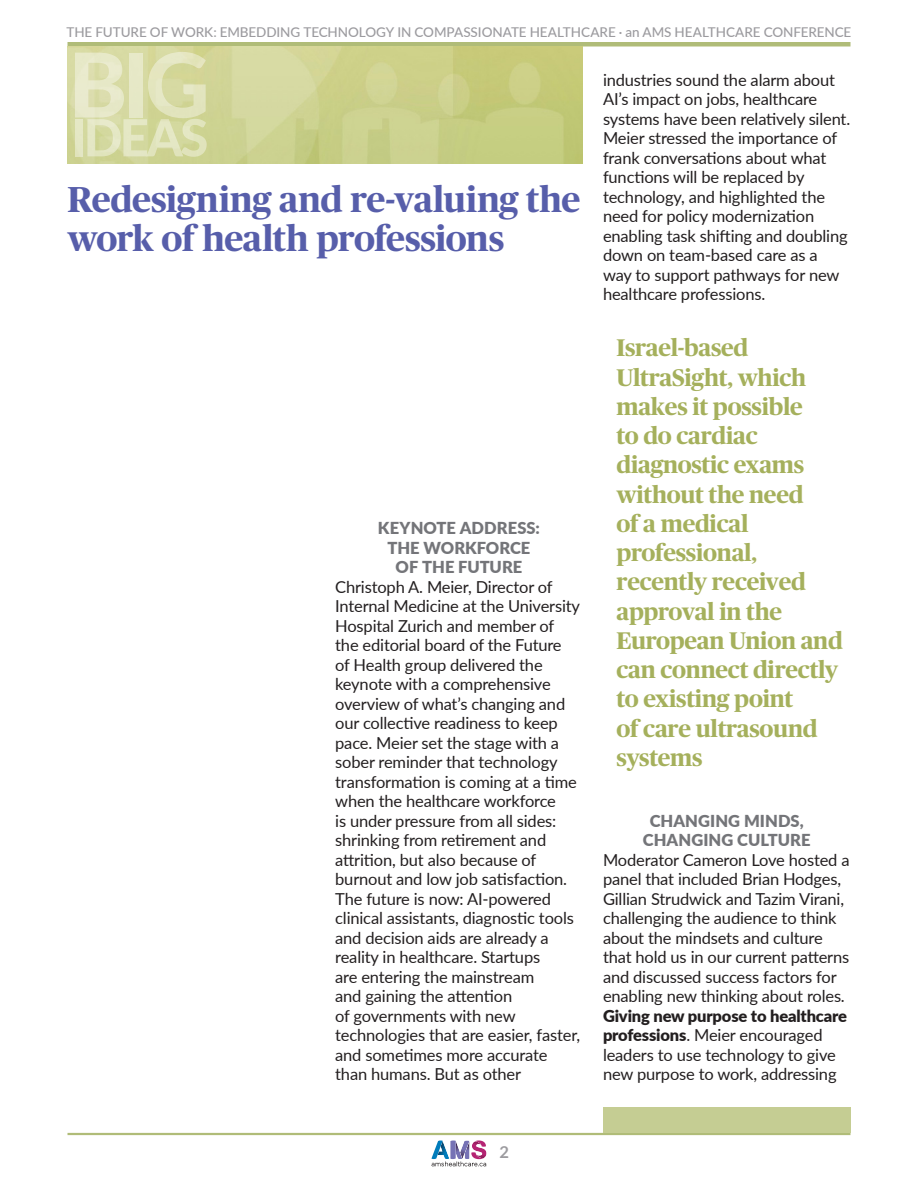
<style>
.page{position:relative;width:918px;height:1188px;background:#fff}
.page>*{position:absolute;margin:0;border:0;box-sizing:border-box;transform-origin:0 0}
.t1{font:700 36px/39px "Publico Headline";letter-spacing:-.015em;color:#575eaa}
.t2{font:700 24px/29.2px "Publico Headline";letter-spacing:-.01em;color:#a5b05c}
.t3{font:16.5px/19.5px "Lato";letter-spacing:-.01em;color:#231f20}
.t4{font:900 16.5px/19.5px "Lato";letter-spacing:.005em;color:#747579;text-align:center}
.t5{font:700 16.5px "Lato";color:#9c9b9f}
.t6{font:500 13.5px "Lato";letter-spacing:-.005em;color:#9c9b9f}
.s1{font-weight:900}
</style>
<div class="page">
<svg style="left:431px;top:1140px;width:56px;height:27px"></svg>
<hr style="left:68px;top:1133px;width:783px;height:2px;background:#b0bc78">
<hr style="left:68px;top:42px;width:783px;height:4px;background:#b0bc78">
<div style="left:603px;top:1107px;width:248px;height:26px;background:#c5cd93"></div>
<svg style="left:75px;top:52px;width:132px;height:105px;background:#dde0b3"></svg>
<p class="t6" style="left:67px;top:24px;width:786px">THE FUTURE OF WORK: EMBEDDING TECHNOLOGY IN COMPASSIONATE HEALTHCARE · an AMS HEALTHCARE CONFERENCE</p>
<h1 class="t1" style="left:68px;top:183px;width:514px">Redesigning and re-valuing the work of health professions</h1>
<p class="t4" style="left:378px;top:518px;width:164px">KEYNOTE ADDRESS:<br>THE WORKFORCE<br>OF THE FUTURE</p>
<p class="t3" style="left:335px;top:578px;width:247px">Christoph A. Meier, Director of<br>Internal Medicine at the University<br>Hospital Zurich and member of the editorial board of the Future of Health group delivered the keynote with a comprehensive overview of what’s changing and our collective readiness to keep pace. Meier set the stage with a sober reminder that technology transformation is coming at a time when the healthcare workforce<br>is under pressure from all sides: shrinking from retirement and attrition, but also because of burnout and low job satisfaction.<br>The future is now: AI-powered clinical assistants, diagnostic tools and decision aids are already a reality in healthcare. Startups<br>are entering the mainstream<br>and gaining the attention<br>of governments with new technologies that are easier, faster, and sometimes more accurate than humans. But as other</p>
<p class="t3" style="left:603px;top:71px;width:249px">industries sound the alarm about<br>AI’s impact on jobs, healthcare systems have been relatively silent.<br>Meier stressed the importance of frank conversations about what functions will be replaced by technology, and highlighted the need for policy modernization enabling task shifting and doubling down on team-based care as a way to support pathways for new healthcare professions.</p>
<p class="t2" style="left:616px;top:335px;width:228px">Israel-based<br>UltraSight, which makes it possible<br>to do cardiac diagnostic exams without the need<br>of a medical professional, recently received approval in the<br>European Union and can connect directly to existing point<br>of care ultrasound systems</p>
<p class="t4" style="left:643px;top:810px;width:169px">CHANGING MINDS,<br>CHANGING CULTURE</p>
<p class="t3" style="left:603px;top:851px;width:248px">Moderator Cameron Love hosted a panel that included Brian Hodges, Gillian Strudwick and Tazim Virani, challenging the audience to think about the mindsets and culture that hold us in our current patterns and discussed success factors for enabling new thinking about roles.</p>
<p class="t3" style="left:603px;top:1007px;width:246px"><span class="s1">Giving new purpose to healthcare professions</span>. Meier encouraged leaders to use technology to give new purpose to work, addressing</p>
<p class="t5" style="left:500px;top:1143px;width:11px">2</p>
</div>
